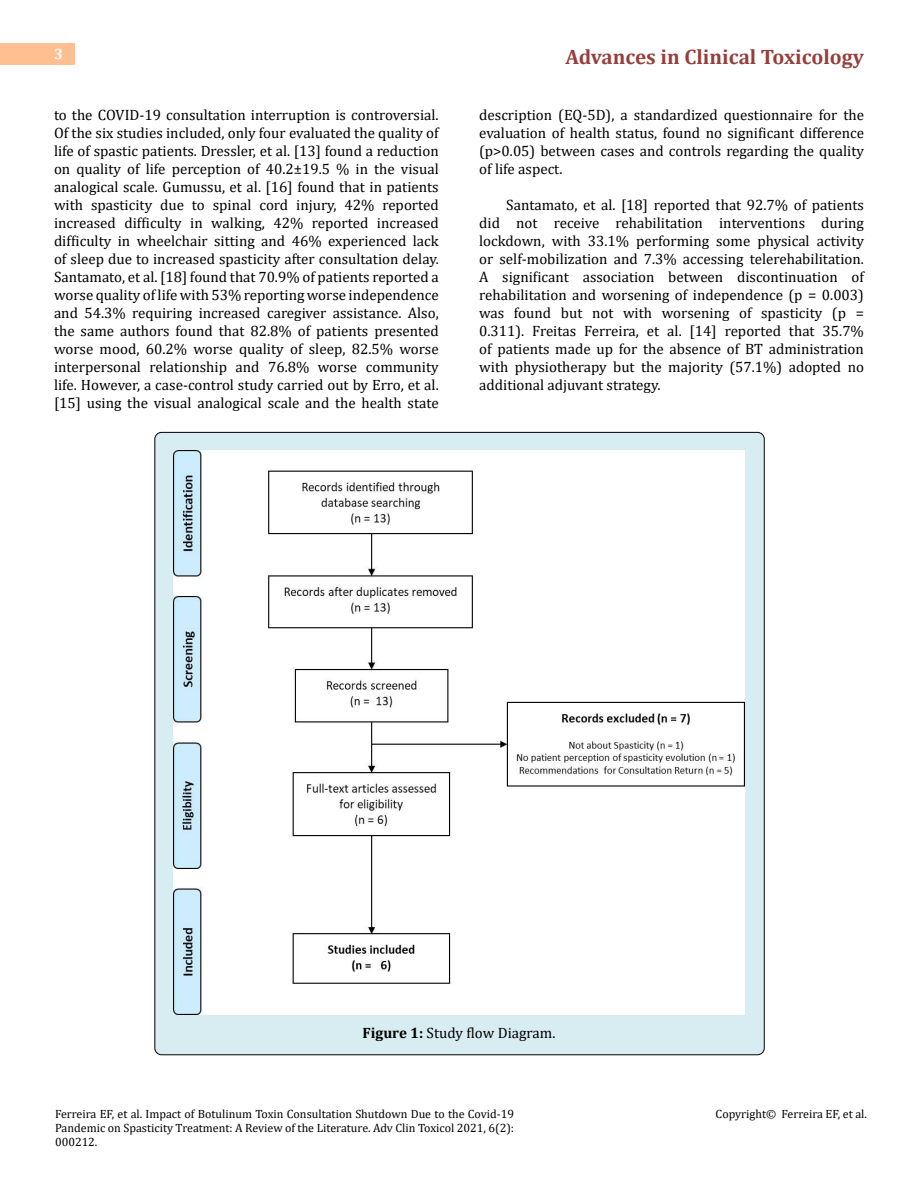
<style>
.page{position:relative;width:918px;height:1188px;background:#fff}
.page>*{position:absolute;margin:0;border:0;box-sizing:border-box;transform-origin:0 0}
.t1{font:700 21px "Cambria";color:#953f3c}
.t2{font:15px/18px "Cambria";color:#000;text-align:justify}
.t3{font:700 15px "Cambria";color:#fff}
.t4{font:12px/14.4px "Cambria";color:#000;text-align:justify}
.s1{font-weight:700}
</style>
<div class="page">
<div style="left:0;top:43px;width:75px;height:21px;background:#ffbf91"></div>
<div style="left:155px;top:432px;width:609px;height:623px;background:#d8edf2;border-radius:7px"></div>
<img style="left:173px;top:450px;width:572px;height:564px">
<p class="t3" style="left:54px;top:44px;width:10px">3</p>
<h1 class="t1" style="left:565px;top:42px;width:300px">Advances in Clinical Toxicology</h1>
<p class="t2" style="left:54px;top:105px;width:386px">to the COVID-19 consultation interruption is controversial.<br>Of the six studies included, only four evaluated the quality of life of spastic patients. Dressler, et al. [13] found a reduction on quality of life perception of 40.2±19.5 % in the visual analogical scale. Gumussu, et al. [16] found that in patients with spasticity due to spinal cord injury, 42% reported increased difficulty in walking, 42% reported increased difficulty in wheelchair sitting and 46% experienced lack of sleep due to increased spasticity after consultation delay.<br>Santamato, et al. [18] found that 70.9% of patients reported a worse quality of life with 53% reporting worse independence and 54.3% requiring increased caregiver assistance. Also, the same authors found that 82.8% of patients presented worse mood, 60.2% worse quality of sleep, 82.5% worse interpersonal relationship and 76.8% worse community life. However, a case-control study carried out by Erro, et al. [15] using the visual analogical scale and the health state</p>
<p class="t2" style="left:479px;top:105px;width:386px">description (EQ-5D), a standardized questionnaire for the evaluation of health status, found no significant difference (p&gt;0.05) between cases and controls regarding the quality of life aspect.</p>
<p class="t2" style="left:479px;top:195px;width:386px;text-indent:27px">Santamato, et al. [18] reported that 92.7% of patients did not receive rehabilitation interventions during lockdown, with 33.1% performing some physical activity or self-mobilization and 7.3% accessing telerehabilitation.<br>A significant association between discontinuation of rehabilitation and worsening of independence (p = 0.003) was found but not with worsening of spasticity (p = 0.311). Freitas Ferreira, et al. [14] reported that 35.7% of patients made up for the absence of BT administration with physiotherapy but the majority (57.1%) adopted no additional adjuvant strategy.</p>
<p class="t2" style="left:363px;top:1023px;width:194px"><span class="s1">Figure 1:</span> Study flow Diagram.</p>
<p class="t4" style="left:55px;top:1106px;width:461px">Ferreira EF, et al. Impact of Botulinum Toxin Consultation Shutdown Due to the Covid-19<br>Pandemic on Spasticity Treatment: A Review of the Literature. Adv Clin Toxicol 2021, 6(2):<br>000212.</p>
<p class="t4" style="left:716px;top:1106px;width:153px">Copyright© Ferreira EF, et al.</p>
</div>
